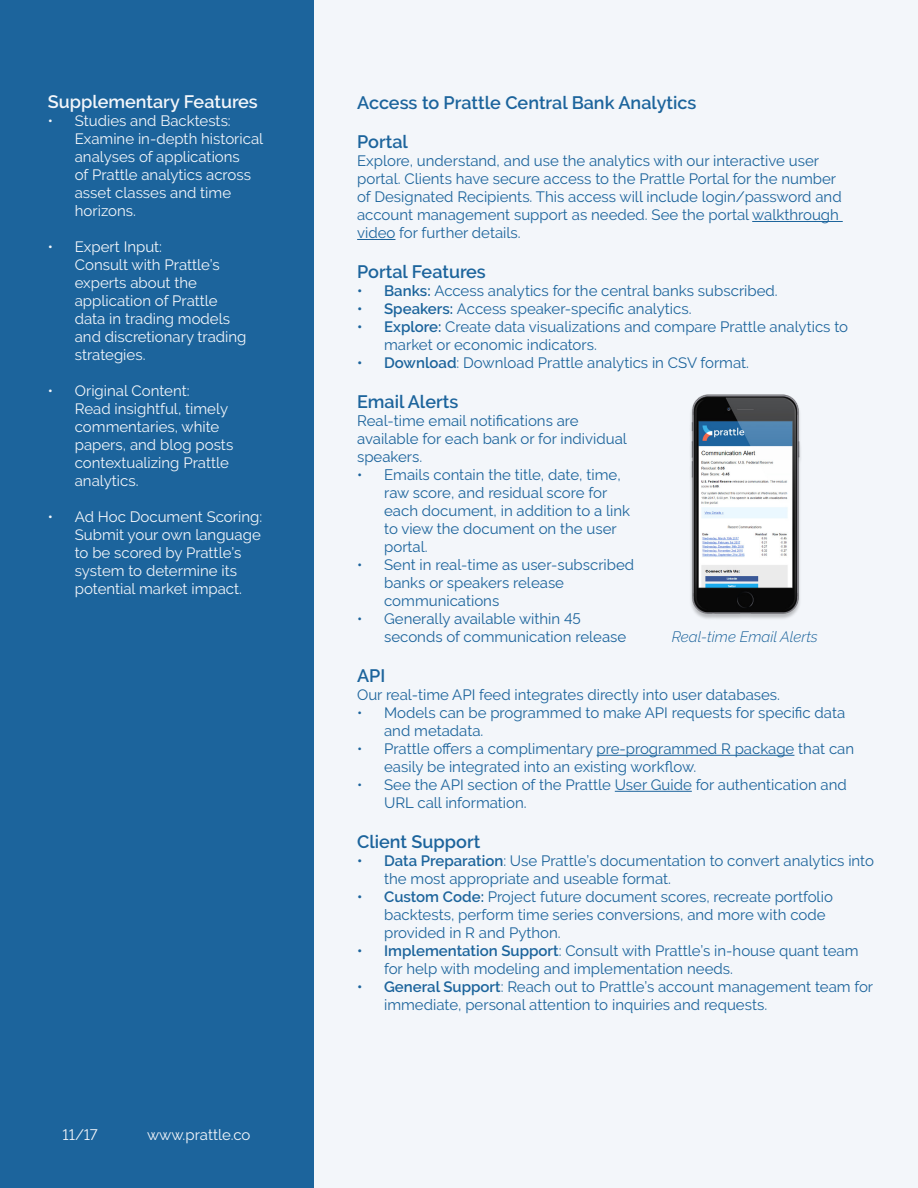
<style>
.page{position:relative;width:918px;height:1188px;background:#f3f6fa}
.page>*{position:absolute;margin:0;border:0;box-sizing:border-box;transform-origin:0 0}
.t1{font:600 18px "Raleway";color:#1c649c}
.t2{font:600 18px "Raleway";color:#f3f6fa}
.t3{font:15px/18px "Raleway";color:#1c649c}
.t4{font:15px/18px "Raleway";color:#f3f6fa}
.t5{font:15px/18px "Rawline";color:#1c649c}
.t6{font:italic 300 15px "Raleway";color:#1c649c}
.t7{font:15px "Rawline";color:#f3f6fa}
.s1{font-weight:600}
</style>
<div class="page">
<div style="left:0;top:0;width:313px;height:1188px;background:#1c649c"></div>
<hr style="left:752px;top:221px;width:91px;height:1px;background:#1c649c">
<hr style="left:357px;top:239px;width:38px;height:1px;background:#1c649c">
<hr style="left:597px;top:755px;width:197px;height:1px;background:#1c649c">
<hr style="left:615px;top:791px;width:77px;height:1px;background:#1c649c">
<img style="left:690px;top:394px;width:111px;height:225px">
<p class="t2" style="left:48px;top:92px;width:212px">Supplementary Features</p>
<p class="t4" style="left:75px;top:112px;width:190px;text-indent:-27px">• Studies and Backtests:<br>Examine in-depth historical analyses of applications<br>of Prattle analytics across asset classes and time horizons.</p>
<p class="t4" style="left:75px;top:238px;width:173px;text-indent:-27px">• Expert Input:<br>Consult with Prattle’s experts about the application of Prattle data in trading models and discretionary trading strategies.</p>
<p class="t4" style="left:75px;top:382px;width:160px;text-indent:-27px">• Original Content:<br>Read insightful, timely commentaries, white papers, and blog posts contextualizing Prattle analytics.</p>
<p class="t4" style="left:75px;top:508px;width:189px;text-indent:-27px">• Ad Hoc Document Scoring:<br>Submit your own language to be scored by Prattle’s system to determine its potential market impact.</p>
<p class="t7" style="left:63px;top:1123px;width:37px">11/17</p>
<p class="t7" style="left:147px;top:1123px;width:105px">www.prattle.co</p>
<p class="t1" style="left:357px;top:92px;width:341px">Access to Prattle Central Bank Analytics</p>
<p class="t1" style="left:357px;top:132px;width:52px">Portal</p>
<p class="t3" style="left:357px;top:152px;width:486px">Explore, understand, and use the analytics with our interactive user portal. Clients have secure access to the Prattle Portal for the number of Designated Recipients. This access will include login/password and account management support as needed. See the portal walkthrough video for further details.</p>
<p class="t1" style="left:357px;top:261px;width:130px">Portal Features</p>
<p class="t3" style="left:357px;top:282px;width:422px"><span class="s1">• Banks:</span> Access analytics for the central banks subscribed.</p>
<p class="t3" style="left:357px;top:300px;width:336px"><span class="s1">• Speakers:</span> Access speaker-specific analytics.</p>
<p class="t3" style="left:384px;top:318px;width:466px;text-indent:-27px"><span class="s1">• Explore:</span> Create data visualizations and compare Prattle analytics to market or economic indicators.</p>
<p class="t3" style="left:357px;top:354px;width:393px"><span class="s1">• Download</span>: Download Prattle analytics in CSV format.</p>
<p class="t1" style="left:357px;top:391px;width:103px">Email Alerts</p>
<p class="t5" style="left:357px;top:410px;width:271px">Real-time email notifications are available for each bank or for individual speakers.</p>
<p class="t5" style="left:384px;top:464px;width:247px;text-indent:-27px">• Emails contain the title, date, time, raw score, and residual score for each document, in addition to a link to view the document on the user portal.</p>
<p class="t5" style="left:384px;top:554px;width:252px;text-indent:-27px">• Sent in real-time as user-subscribed banks or speakers release communications</p>
<p class="t5" style="left:384px;top:608px;width:244px;text-indent:-27px">• Generally available within 45 seconds of communication release</p>
<p class="t6" style="left:672px;top:628px;width:148px">Real-time Email Alerts</p>
<p class="t1" style="left:357px;top:665px;width:30px">API</p>
<p class="t3" style="left:357px;top:686px;width:424px">Our real-time API feed integrates directly into user databases.</p>
<p class="t3" style="left:384px;top:704px;width:463px;text-indent:-27px">• Models can be programmed to make API requests for specific data and metadata.</p>
<p class="t3" style="left:384px;top:740px;width:472px;text-indent:-27px">• Prattle offers a complimentary pre-programmed R package that can easily be integrated into an existing workflow.</p>
<p class="t3" style="left:384px;top:776px;width:464px;text-indent:-27px">• See the API section of the Prattle User Guide for authentication and<br>URL call information.</p>
<p class="t1" style="left:357px;top:832px;width:125px">Client Support</p>
<p class="t3" style="left:384px;top:852px;width:491px;text-indent:-27px"><span class="s1">• Data Preparation</span>: Use Prattle’s documentation to convert analytics into the most appropriate and useable format.</p>
<p class="t3" style="left:384px;top:888px;width:450px;text-indent:-27px"><span class="s1">• Custom Code:</span> Project future document scores, recreate portfolio backtests, perform time series conversions, and more with code provided in R and Python.</p>
<p class="t3" style="left:384px;top:942px;width:476px;text-indent:-27px"><span class="s1">• Implementation Support</span>: Consult with Prattle’s in-house quant team for help with modeling and implementation needs.</p>
<p class="t3" style="left:384px;top:978px;width:491px;text-indent:-27px"><span class="s1">• General Support</span>: Reach out to Prattle’s account management team for immediate, personal attention to inquiries and requests.</p>
</div>
